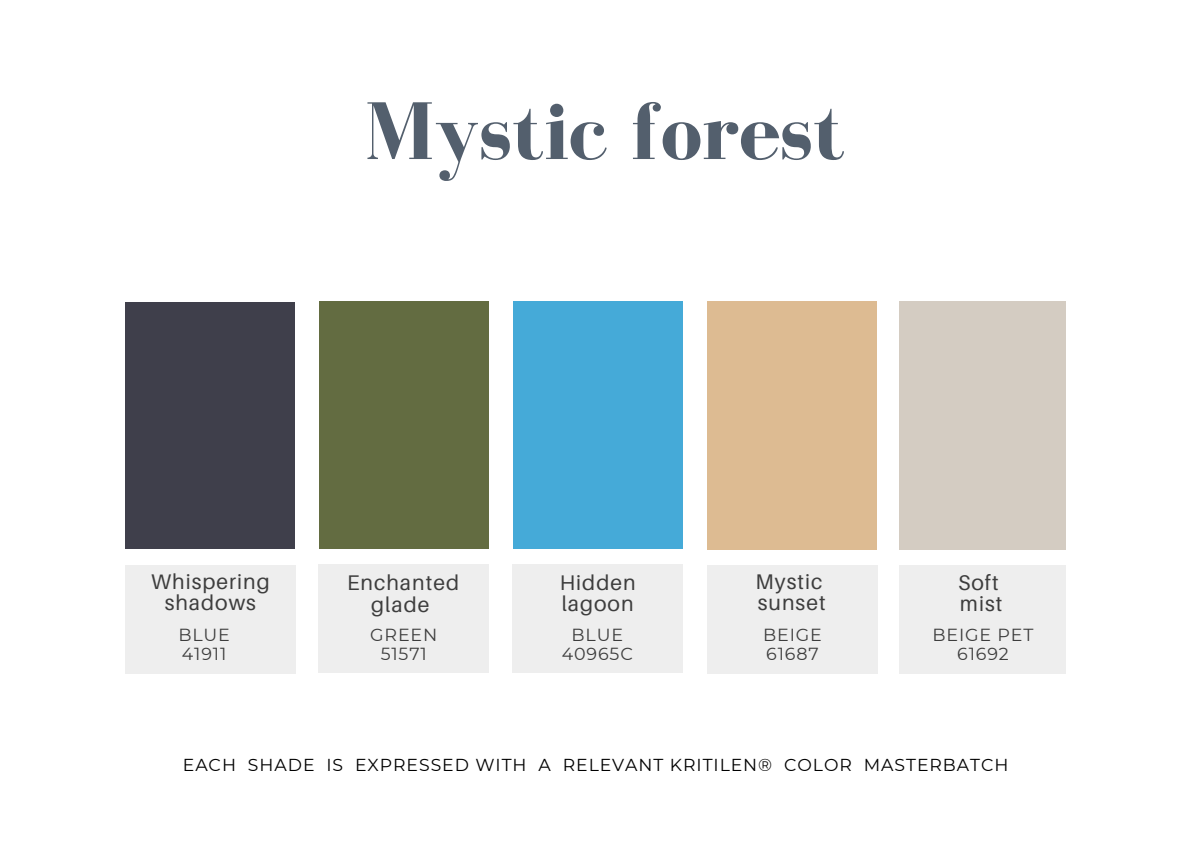
<style>
.page{position:relative;width:1191px;height:851px;background:#fff}
.page>*{position:absolute;margin:0;border:0;box-sizing:border-box;transform-origin:0 0}
.t1{font:700 84px "Bodoni FLF";color:#535f6d}
.t2{font:21.15px/21.3px "Aileron";letter-spacing:.045em;color:#3d3d3d}
.t3{font:17.4px "Montserrat";letter-spacing:.05em;color:#3d3d3d}
.t4{font:17.25px "Montserrat";letter-spacing:.055em;color:#000}
</style>
<div class="page">
<div style="left:318px;top:301px;width:170px;height:248px;background:#636c41"></div>
<div style="left:125px;top:302px;width:170px;height:246px;background:#3f3f4b"></div>
<div style="left:318px;top:564px;width:171px;height:108px;background:#e8e8e8"></div>
<div style="left:512px;top:564px;width:170px;height:108px;background:#e8e8e8"></div>
<div style="left:125px;top:565px;width:170px;height:108px;background:#e8e8e8"></div>
<div style="left:899px;top:301px;width:167px;height:249px;background:#d4ccc2"></div>
<div style="left:707px;top:301px;width:170px;height:249px;background:#ddbb92"></div>
<div style="left:899px;top:565px;width:167px;height:108px;background:#e8e8e8"></div>
<div style="left:707px;top:565px;width:170px;height:108px;background:#e8e8e8"></div>
<div style="left:512px;top:301px;width:170px;height:248px;background:#45aad8"></div>
<h1 class="t1" style="left:364px;top:86px;width:481px">Mystic forest</h1>
<h2 class="t2" style="left:151px;top:570px;width:120px;text-align:center">Whispering shadows</h2>
<p class="t3" style="left:178px;top:623px;width:53px">BLUE</p>
<p class="t3" style="left:182px;top:642px;width:46px">41911</p>
<p class="t2" style="left:347px;top:572px;width:113px;text-align:center">Enchanted glade</p>
<p class="t2" style="left:559px;top:572px;width:77px">Hidden lagoon</p>
<p class="t3" style="left:370px;top:624px;width:69px">GREEN</p>
<p class="t3" style="left:380px;top:643px;width:48px">51571</p>
<h2 class="t3" style="left:571px;top:623px;width:53px">BLUE</h2>
<p class="t3" style="left:561px;top:642px;width:73px">40965C</p>
<p class="t2" style="left:755px;top:570px;width:72px">Mystic sunset</p>
<h2 class="t2" style="left:957px;top:572px;width:46px;line-height:20.5px">Soft mist</h2>
<p class="t3" style="left:763px;top:624px;width:60px">BEIGE</p>
<p class="t3" style="left:766px;top:643px;width:54px">61687</p>
<h2 class="t3" style="left:932px;top:624px;width:103px">BEIGE PET</h2>
<p class="t3" style="left:957px;top:643px;width:53px">61692</p>
<h2 class="t4" style="left:183px;top:754px;width:827px">EACH SHADE IS EXPRESSED WITH A RELEVANT KRITILEN® COLOR MASTERBATCH</h2>
</div>
